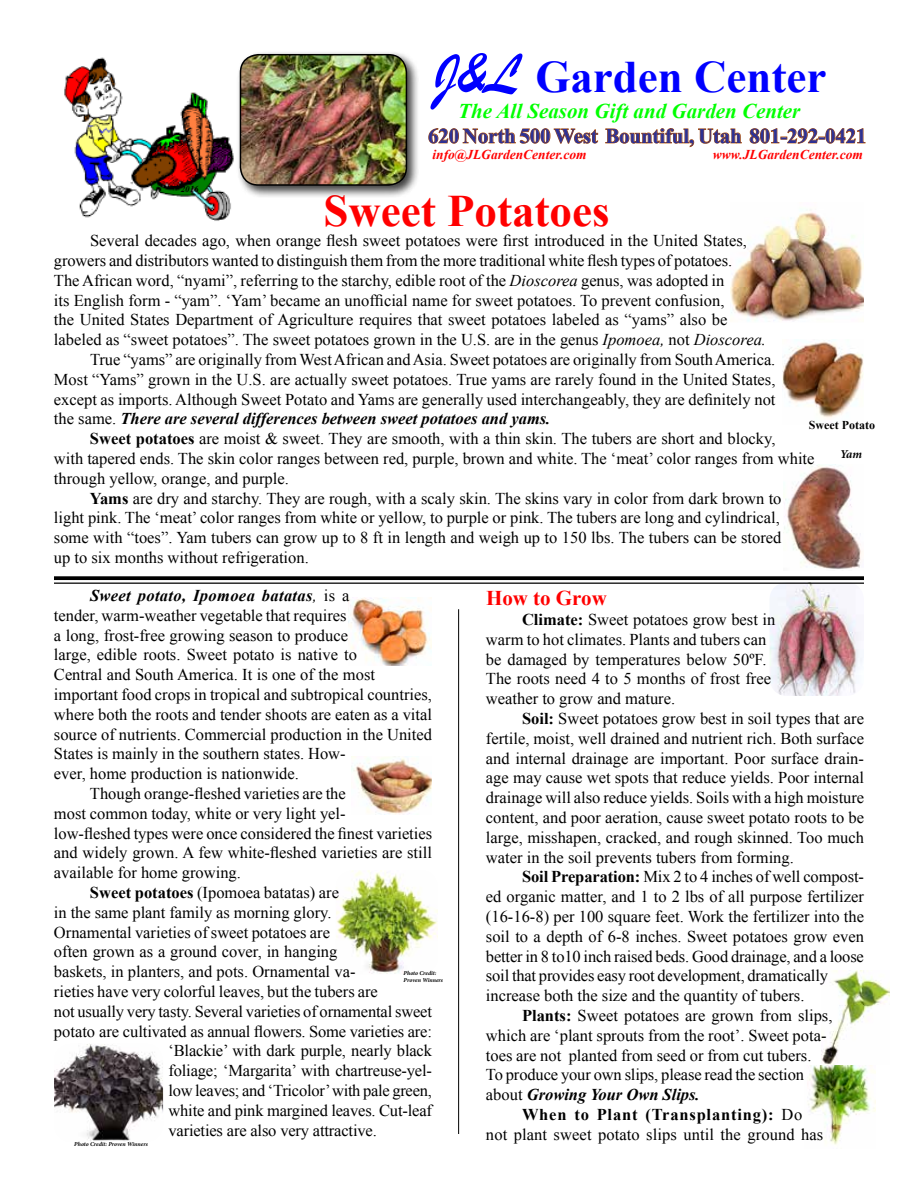
<style>
.page{position:relative;width:918px;height:1188px;background:#fff}
.page>*{position:absolute;margin:0;border:0;box-sizing:border-box;transform-origin:0 0}
.t1{font:700 45px "Times New Roman";color:#00f}
.t2{font:700 45px "Times New Roman";color:#f00}
.t3{font:700 21px "Times New Roman";letter-spacing:-.005em;color:#2e3192}
.t4{font:italic 700 21px "Times New Roman";color:#0f0}
.t5{font:700 21px "Times New Roman";color:#f00}
.t6{font:16.5px/19.8px "Times New Roman";color:#000}
.t7{font:italic 700 16.5px "Times New Roman";color:#000}
.t8{font:italic 700 16.5px "Times New Roman";letter-spacing:.02em;color:#000}
.t9{font:700 16.5px "Times New Roman";letter-spacing:.05em;color:#000}
.t10{font:italic 700 13.5px "Times New Roman";color:#f00}
.t11{font:700 12px "Times New Roman";color:#000}
.t12{font:italic 700 12px "Minion Pro";color:#000}
.t13{font:italic 700 9px "Times New Roman";color:#000}
.t14{font:italic 700 6px/7.2px "Minion Pro";letter-spacing:-.005em;color:#000}
.s1{font-family:"Brush Script";font-weight:400;font-size:60px}
.s2{font-style:italic}
.s3{font-weight:400;font-style:normal}
.s4{font-weight:700}
.s5{font-weight:400}
</style>
<div class="page">
<img style="left:808px;top:1066px;width:68px;height:79px">
<img style="left:821px;top:971px;width:68px;height:94px">
<img style="left:348px;top:597px;width:84px;height:68px">
<img style="left:336px;top:870px;width:102px;height:104px">
<img style="left:54px;top:1044px;width:109px;height:98px">
<img style="left:770px;top:582px;width:94px;height:114px">
<img style="left:783px;top:465px;width:79px;height:104px">
<img style="left:731px;top:212px;width:133px;height:109px">
<svg style="left:428px;top:128px;width:170px;height:16px"></svg>
<svg style="left:605px;top:128px;width:137px;height:19px"></svg>
<svg style="left:749px;top:128px;width:117px;height:16px"></svg>
<svg style="left:54px;top:576px;width:810px;height:4px;background:#121212"></svg>
<hr style="left:54px;top:583px;width:810px;height:1px;background:#000">
<img style="left:64px;top:57px;width:170px;height:164px">
<hr style="left:458px;top:609px;width:1px;height:525px;background:#000">
<img style="left:351px;top:756px;width:81px;height:58px">
<img style="left:782px;top:339px;width:82px;height:79px">
<div style="left:236px;top:50px;width:184px;height:148px;background:#000;opacity:.75"></div>
<img style="left:240px;top:55px;width:166px;height:130px">
<div style="left:240px;top:54px;width:167px;height:132px;border:2px solid #000;border-radius:18px"></div>
<h1 class="t1" style="left:433px;top:46px;width:395px"><span class="s1">J&amp;L</span> Garden Center</h1>
<p class="t4" style="left:458px;top:96px;width:344px">The All Season Gift and Garden Center</p>
<p class="t3" style="left:428px;top:121px;width:440px">620 North 500 West Bountiful, Utah 801-292-0421</p>
<p class="t10" style="left:433px;top:145px;width:156px">info@JLGardenCenter.com</p>
<p class="t10" style="left:713px;top:145px;width:152px">www.JLGardenCenter.com</p>
<h1 class="t2" style="left:323px;top:180px;width:288px">Sweet Potatoes</h1>
<p class="t6" style="left:90px;top:231px;width:659px">Several decades ago, when orange flesh sweet potatoes were first introduced in the United States,</p>
<p class="t6" style="left:54px;top:250px;width:680px">growers and distributors wanted to distinguish them from the more traditional white flesh types of potatoes.</p>
<p class="t6" style="left:54px;top:270px;width:672px">The African word, “nyami”, referring to the starchy, edible root of the <span class="s2">Dioscorea</span> genus, was adopted in</p>
<p class="t6" style="left:54px;top:290px;width:672px">its English form - “yam”. ‘Yam’ became an unofficial name for sweet potatoes. To prevent confusion,</p>
<p class="t6" style="left:54px;top:310px;width:675px">the United States Department of Agriculture requires that sweet potatoes labeled as “yams” also be</p>
<p class="t6" style="left:54px;top:330px;width:714px">labeled as “sweet potatoes”. The sweet potatoes grown in the U.S. are in the genus <span class="s2">Ipomoea,</span> not <span class="s2">Dioscorea.</span></p>
<p class="t6" style="left:90px;top:349px;width:687px">True “yams” are originally from West African and Asia. Sweet potatoes are originally from South America.</p>
<p class="t6" style="left:54px;top:369px;width:723px">Most “Yams” grown in the U.S. are actually sweet potatoes. True yams are rarely found in the United States,</p>
<p class="t6" style="left:54px;top:389px;width:723px">except as imports. Although Sweet Potato and Yams are generally used interchangeably, they are definitely not</p>
<p class="t7" style="left:54px;top:407px;width:498px"><span class="s3">the same.</span> There are several differences between sweet potatoes and yams.</p>
<p class="t6" style="left:90px;top:429px;width:687px"><span class="s4">Sweet potatoes</span> are moist &amp; sweet. They are smooth, with a thin skin. The tubers are short and blocky,</p>
<p class="t6" style="left:54px;top:448px;width:762px">with tapered ends. The skin color ranges between red, purple, brown and white. The ‘meat’ color ranges from white</p>
<p class="t6" style="left:54px;top:468px;width:236px">through yellow, orange, and purple.</p>
<p class="t6" style="left:90px;top:488px;width:693px"><span class="s4">Yams</span> are dry and starchy. They are rough, with a scaly skin. The skins vary in color from dark brown to</p>
<p class="t6" style="left:54px;top:508px;width:728px">light pink. The ‘meat’ color ranges from white or yellow, to purple or pink. The tubers are long and cylindrical,</p>
<p class="t6" style="left:54px;top:528px;width:729px">some with “toes”. Yam tubers can grow up to 8 ft in length and weigh up to 150 lbs. The tubers can be stored</p>
<p class="t6" style="left:54px;top:547px;width:256px">up to six months without refrigeration.</p>
<p class="t13" style="left:181px;top:183px;width:19px">2016</p>
<p class="t11" style="left:809px;top:417px;width:68px">Sweet Potato</p>
<p class="t12" style="left:840px;top:445px;width:23px">Yam</p>
<p class="t8" style="left:90px;top:584px;width:261px">Sweet potato, Ipomoea batatas<span class="s5">,</span> <span class="s3">is a</span></p>
<p class="t6" style="left:54px;top:605px;width:294px">tender, warm-weather vegetable that requires</p>
<p class="t6" style="left:54px;top:625px;width:296px">a long, frost-free growing season to produce</p>
<p class="t6" style="left:54px;top:645px;width:305px">large, edible roots. Sweet potato is native to</p>
<p class="t6" style="left:54px;top:664px;width:323px">Central and South America. It is one of the most</p>
<p class="t6" style="left:54px;top:684px;width:380px">important food crops in tropical and subtropical countries,</p>
<p class="t6" style="left:54px;top:704px;width:380px">where both the roots and tender shoots are eaten as a vital</p>
<p class="t6" style="left:54px;top:724px;width:380px">source of nutrients. Commercial production in the United</p>
<p class="t6" style="left:54px;top:744px;width:293px">States is mainly in the southern states. How-</p>
<p class="t6" style="left:54px;top:763px;width:246px">ever, home production is nationwide.</p>
<p class="t6" style="left:90px;top:783px;width:257px">Though orange-fleshed varieties are the</p>
<p class="t6" style="left:54px;top:803px;width:293px">most common today, white or very light yel-</p>
<p class="t6" style="left:54px;top:823px;width:380px">low-fleshed types were once considered the finest varieties</p>
<p class="t6" style="left:54px;top:843px;width:380px">and widely grown. A few white-fleshed varieties are still</p>
<p class="t6" style="left:54px;top:862px;width:188px">available for home growing.</p>
<p class="t6" style="left:90px;top:882px;width:251px"><span class="s4">Sweet potatoes</span> (Ipomoea batatas) are</p>
<p class="t6" style="left:54px;top:902px;width:279px">in the same plant family as morning glory.</p>
<p class="t6" style="left:54px;top:922px;width:278px">Ornamental varieties of sweet potatoes are</p>
<p class="t6" style="left:54px;top:942px;width:285px">often grown as a ground cover, in hanging</p>
<p class="t6" style="left:54px;top:961px;width:303px">baskets, in planters, and pots. Ornamental va-</p>
<p class="t6" style="left:54px;top:981px;width:325px">rieties have very colorful leaves, but the tubers are</p>
<p class="t6" style="left:54px;top:1001px;width:380px">not usually very tasty. Several varieties of ornamental sweet</p>
<p class="t6" style="left:54px;top:1021px;width:380px">potato are cultivated as annual flowers. Some varieties are:</p>
<p class="t6" style="left:168px;top:1041px;width:265px">‘Blackie’ with dark purple, nearly black</p>
<p class="t6" style="left:168px;top:1060px;width:265px">foliage; ‘Margarita’ with chartreuse-yel-</p>
<p class="t6" style="left:168px;top:1080px;width:265px">low leaves; and ‘Tricolor’ with pale green,</p>
<p class="t6" style="left:168px;top:1100px;width:265px">white and pink margined leaves. Cut-leaf</p>
<p class="t6" style="left:168px;top:1120px;width:210px">varieties are also very attractive.</p>
<p class="t14" style="left:404px;top:969px;width:41px">Photo Credit:<br>Proven Winners</p>
<p class="t14" style="left:74px;top:1141px;width:75px">Photo Credit: Proven Winners</p>
<p class="t5" style="left:486px;top:584px;width:122px">How to Grow</p>
<p class="t6" style="left:486px;top:609px;width:291px;text-indent:36px"><span class="s4">Climate:</span> Sweet potatoes grow best in warm to hot climates. Plants and tubers can be damaged by temperatures below 50ºF.<br>The roots need 4 to 5 months of frost free weather to grow and mature.</p>
<p class="t6" style="left:486px;top:708px;width:380px;text-align:justify;text-indent:36px"><span class="s4">Soil:</span> Sweet potatoes grow best in soil types that are fertile, moist, well drained and nutrient rich. Both surface and internal drainage are important. Poor surface drain&shy;age may cause wet spots that reduce yields. Poor internal drainage will also reduce yields. Soils with a high moisture content, and poor aeration, cause sweet potato roots to be large, misshapen, cracked, and rough skinned. Too much water in the soil prevents tubers from forming.</p>
<p class="t6" style="left:522px;top:867px;width:343px"><span class="s4">Soil Preparation:</span> Mix 2 to 4 inches of well compost-</p>
<p class="t6" style="left:486px;top:887px;width:379px">ed organic matter, and 1 to 2 lbs of all purpose fertilizer</p>
<p class="t6" style="left:486px;top:906px;width:380px">(16-16-8) per 100 square feet. Work the fertilizer into the</p>
<p class="t6" style="left:486px;top:926px;width:380px">soil to a depth of 6-8 inches. Sweet potatoes grow even</p>
<p class="t6" style="left:486px;top:946px;width:379px">better in 8 to10 inch raised beds. Good drainage, and a loose</p>
<p class="t6" style="left:486px;top:966px;width:344px">soil that provides easy root development, dramatically</p>
<p class="t6" style="left:486px;top:986px;width:320px">increase both the size and the quantity of tubers.</p>
<p class="t6" style="left:522px;top:1005px;width:312px"><span class="s4">Plants:</span> Sweet potatoes are grown from slips,</p>
<p class="t6" style="left:486px;top:1025px;width:342px">which are ‘plant sprouts from the root’. Sweet pota-</p>
<p class="t6" style="left:486px;top:1045px;width:327px">toes are not planted from seed or from cut tubers.</p>
<p class="t6" style="left:486px;top:1065px;width:320px">To produce your own slips, please read the section</p>
<p class="t7" style="left:486px;top:1083px;width:215px"><span class="s3">about</span> Growing Your Own Slips.</p>
<p class="t9" style="left:522px;top:1103px;width:282px">When to Plant (Transplanting): <span class="s5">Do</span></p>
<p class="t6" style="left:486px;top:1124px;width:339px">not plant sweet potato slips until the ground has</p>
</div>
